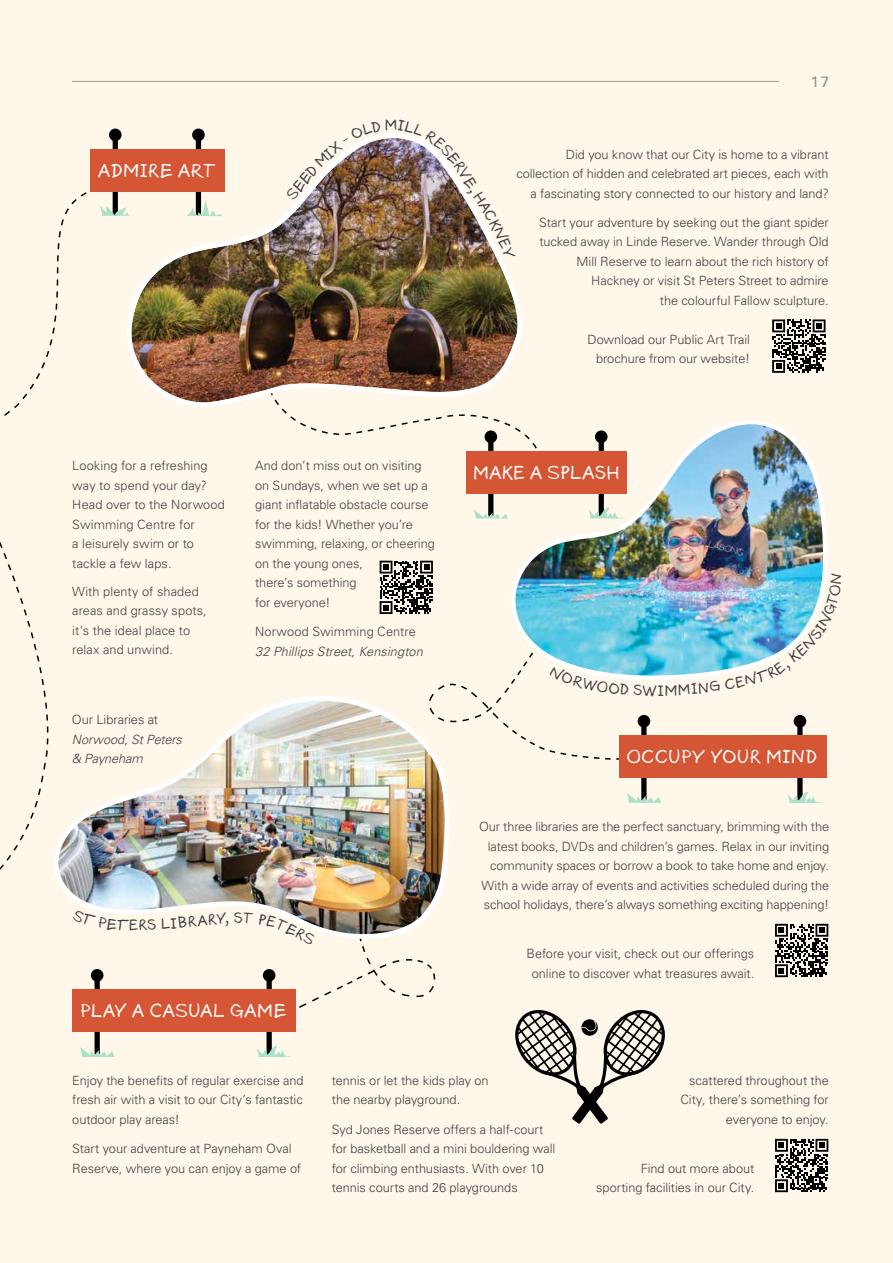
<style>
.page{position:relative;width:893px;height:1263px;background:#fff7ea}
.page>*{position:absolute;margin:0;border:0;box-sizing:border-box;transform-origin:0 0}
.t1{font:18.75px "Six Hands Marker";letter-spacing:.01em;color:#fff}
.t2{font:15px "Univers LT Pro 55 Roman";color:#939598}
.t3{font:15px "Six Hands Marker";color:#414042}
.t4{font:300 12.75px/19.5px "Univers LT Pro 45";letter-spacing:-.005em;color:#414042;text-align:right}
.t5{font:italic 300 12.75px/19.5px "Univers LT Pro 45";color:#414042}
</style>
<div class="page">
<svg style="left:0;top:191px;width:97px;height:679px"></svg>
<svg style="left:772px;top:319px;width:54px;height:54px"></svg>
<svg style="left:283px;top:411px;width:212px;height:40px"></svg>
<div style="left:488px;top:440px;width:5px;height:75px;background:#000"></div>
<div style="left:485px;top:430px;width:12px;height:13px;background:#000;border-radius:50%"></div>
<svg style="left:473px;top:510px;width:22px;height:9px"></svg>
<div style="left:466px;top:451px;width:161px;height:42px;background:#d55635"></div>
<svg style="left:775px;top:923px;width:54px;height:55px"></svg>
<svg style="left:775px;top:924px;width:53px;height:53px"></svg>
<img style="left:123px;top:128px;width:399px;height:283px">
<img style="left:52px;top:694px;width:397px;height:221px">
<img style="left:495px;top:419px;width:333px;height:142px">
<div style="left:641px;top:724px;width:6px;height:75px;background:#000"></div>
<svg style="left:626px;top:793px;width:36px;height:10px"></svg>
<div style="left:797px;top:724px;width:6px;height:75px;background:#000"></div>
<svg style="left:787px;top:791px;width:35px;height:12px"></svg>
<div style="left:619px;top:735px;width:208px;height:43px;background:#d55635"></div>
<svg style="left:775px;top:1138px;width:54px;height:55px"></svg>
<svg style="left:775px;top:1139px;width:53px;height:53px"></svg>
<svg style="left:515px;top:1010px;width:150px;height:114px"></svg>
<div style="left:95px;top:978px;width:5px;height:75px;background:#000"></div>
<div style="left:91px;top:969px;width:12px;height:12px;background:#000;border-radius:50%"></div>
<svg style="left:80px;top:1047px;width:35px;height:10px"></svg>
<div style="left:267px;top:978px;width:5px;height:75px;background:#000"></div>
<svg style="left:256px;top:1045px;width:35px;height:12px"></svg>
<div style="left:72px;top:989px;width:224px;height:43px;background:#d55635"></div>
<div style="left:113px;top:138px;width:5px;height:75px;background:#000"></div>
<div style="left:109px;top:129px;width:13px;height:12px;background:#000;border-radius:50%"></div>
<div style="left:196px;top:138px;width:5px;height:75px;background:#000"></div>
<div style="left:192px;top:129px;width:13px;height:12px;background:#000;border-radius:50%"></div>
<div style="left:90px;top:149px;width:135px;height:42px;background:#d55635"></div>
<svg style="left:186px;top:200px;width:36px;height:16px"></svg>
<svg style="left:99px;top:204px;width:30px;height:12px"></svg>
<svg style="left:379px;top:560px;width:54px;height:54px"></svg>
<img style="left:286px;top:128px;width:230px;height:132px">
<svg style="left:72px;top:909px;width:57px;height:6px"></svg>
<svg style="left:139px;top:912px;width:297px;height:96px"></svg>
<img style="left:380px;top:561px;width:447px;height:199px">
<h1 class="t1" style="left:98px;top:154px;width:119px">ADMIRE ART</h1>
<p class="t4" style="left:72px;top:455px;width:154px;text-align:left">Looking for a refreshing way to spend your day?<br>Head over to the Norwood<br>Swimming Centre for<br>a leisurely swim or to tackle a few laps.</p>
<p class="t4" style="left:72px;top:581px;width:136px;text-align:left">With plenty of shaded areas and grassy spots, it’s the ideal place to relax and unwind.</p>
<p class="t4" style="left:72px;top:709px;width:88px">Our Libraries at</p>
<p class="t5" style="left:72px;top:729px;width:111px">Norwood, St Peters &amp; Payneham</p>
<p class="t4" style="left:255px;top:455px;width:181px;text-align:left">And don’t miss out on visiting on Sundays, when we set up a giant inflatable obstacle course for the kids! Whether you’re swimming, relaxing, or cheering on the young ones,<br>there’s something<br>for everyone!</p>
<p class="t4" style="left:255px;top:622px;width:162px">Norwood Swimming Centre</p>
<p class="t5" style="left:255px;top:642px;width:169px">32 Phillips Street, Kensington</p>
<p class="t3" style="left:129px;top:912px;width:11px">E</p>
<h1 class="t1" style="left:80px;top:995px;width:208px">PLAY A CASUAL GAME</h1>
<p class="t2" style="left:811px;top:71px;width:20px">17</p>
<p class="t4" style="left:516px;top:144px;width:314px">Did you know that our City is home to a vibrant collection of hidden and celebrated art pieces, each with a fascinating story connected to our history and land?</p>
<p class="t4" style="left:539px;top:212px;width:291px">Start your adventure by seeking out the giant spider tucked away in Linde Reserve. Wander through Old Mill Reserve to learn about the rich history of Hackney or visit St Peters Street to admire<br>the colourful Fallow sculpture.</p>
<p class="t4" style="left:587px;top:329px;width:164px">Download our Public Art Trail brochure from our website!</p>
<h1 class="t1" style="left:473px;top:456px;width:148px">MAKE A SPLASH</h1>
<h1 class="t1" style="left:626px;top:741px;width:192px">OCCUPY YOUR MIND</h1>
<p class="t4" style="left:479px;top:817px;width:352px">Our three libraries are the perfect sanctuary, brimming with the latest books, DVDs and children’s games. Relax in our inviting community spaces or borrow a book to take home and enjoy.<br>With a wide array of events and activities scheduled during the school holidays, there’s always something exciting happening!</p>
<p class="t4" style="left:527px;top:943px;width:229px;text-align:center">Before your visit, check out our offerings online to discover what treasures await.</p>
<p class="t4" style="left:72px;top:1070px;width:233px;text-align:justify">Enjoy the benefits of regular exercise and fresh air with a visit to our City’s fantastic outdoor play areas!</p>
<p class="t4" style="left:72px;top:1138px;width:230px;text-align:left">Start your adventure at Payneham Oval<br>Reserve, where you can enjoy a game of</p>
<p class="t4" style="left:332px;top:1070px;width:158px;text-align:left">tennis or let the kids play on the nearby playground.</p>
<p class="t4" style="left:332px;top:1119px;width:225px;text-align:left">Syd Jones Reserve offers a half-court for basketball and a mini bouldering wall for climbing enthusiasts. With over 10 tennis courts and 26 playgrounds</p>
<p class="t4" style="left:680px;top:1070px;width:150px">scattered throughout the<br>City, there’s something for everyone to enjoy.</p>
<p class="t4" style="left:596px;top:1158px;width:160px">Find out more about sporting facilities in our City.</p>
</div>
